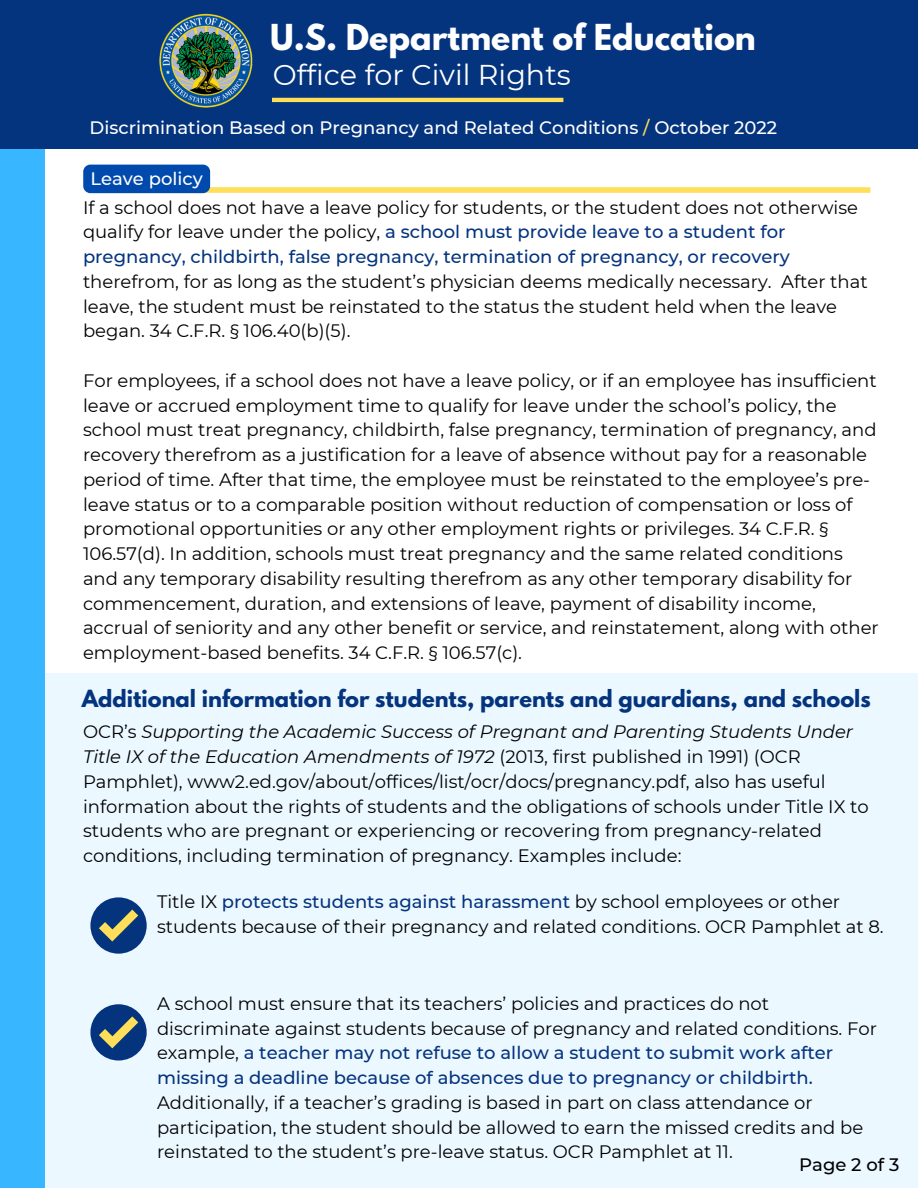
<style>
.page{position:relative;width:918px;height:1188px;background:#fff}
.page>*{position:absolute;margin:0;border:0;box-sizing:border-box;transform-origin:0 0}
.t1{font:700 31.65px "League Spartan";color:#fff}
.t2{font:28.65px "Montserrat";color:#fff}
.t3{font:700 21px "League Spartan";color:#05347e}
.t4{font:18px/24.8px "Montserrat";color:#000}
.t5{font:500 18px/24.8px "Montserrat";color:#05347e}
.t6{font:500 18px "Montserrat";color:#fff}
.t7{font:500 18px "Montserrat";color:#000}
.s1{color:#ffde59}
.s2{font-weight:400;color:#000}
.s3{font-style:italic}
.s4{font-weight:500;color:#05347e}
</style>
<div class="page">
<div style="left:37px;top:673px;width:881px;height:515px;background:#ecf8ff"></div>
<div style="left:0;top:0;width:44px;height:1188px;background:#38b6ff"></div>
<div style="left:194px;top:187px;width:676px;height:6px;background:#ffde59"></div>
<div style="left:0;top:0;width:918px;height:149px;background:#05347e"></div>
<hr style="left:272px;top:98px;width:291px;height:4px;background:#ffde59">
<img style="left:159px;top:13px;width:94px;height:95px">
<div style="left:83px;top:165px;width:127px;height:28px;background:#004aad;border-radius:7px"></div>
<div style="left:90px;top:897px;width:57px;height:57px;background:#05347e;border-radius:50%"></div>
<svg style="left:99px;top:910px;width:39px;height:31px"></svg>
<div style="left:90px;top:1004px;width:57px;height:57px;background:#05347e;border-radius:50%"></div>
<svg style="left:99px;top:1016px;width:39px;height:32px"></svg>
<p class="t1" style="left:270px;top:21px;width:487px">U.S. Department of Education</p>
<h2 class="t2" style="left:273px;top:57px;width:300px">Office for Civil Rights</h2>
<p class="t6" style="left:90px;top:117px;width:689px">Discrimination Based on Pregnancy and Related Conditions <span class="s1">/</span> October 2022</p>
<p class="t6" style="left:90px;top:168px;width:114px">Leave policy</p>
<p class="t5" style="left:83px;top:195px;width:777px"><span class="s2">If a school does not have a leave policy for students, or the student does not otherwise qualify for leave under the policy,</span> a school must provide leave to a student for pregnancy, childbirth, false pregnancy, termination of pregnancy, or recovery</p>
<p class="t4" style="left:83px;top:269px;width:786px">therefrom, for as long as the student’s physician deems medically necessary. After that leave, the student must be reinstated to the status the student held when the leave began. 34 C.F.R. § 106.40(b)(5).</p>
<p class="t4" style="left:83px;top:368px;width:797px">For employees, if a school does not have a leave policy, or if an employee has insufficient leave or accrued employment time to qualify for leave under the school’s policy, the school must treat pregnancy, childbirth, false pregnancy, termination of pregnancy, and recovery therefrom as a justification for a leave of absence without pay for a reasonable period of time. After that time, the employee must be reinstated to the employee’s pre&shy;leave status or to a comparable position without reduction of compensation or loss of promotional opportunities or any other employment rights or privileges. 34 C.F.R. § 106.57(d). In addition, schools must treat pregnancy and the same related conditions and any temporary disability resulting therefrom as any other temporary disability for commencement, duration, and extensions of leave, payment of disability income, accrual of seniority and any other benefit or service, and reinstatement, along with other employment-based benefits. 34 C.F.R. § 106.57(c).</p>
<h3 class="t3" style="left:82px;top:688px;width:791px">Additional information for students, parents and guardians, and schools</h3>
<p class="t4" style="left:83px;top:720px;width:787px">OCR’s <span class="s3">Supporting the Academic Success of Pregnant and Parenting Students Under Title IX of the Education Amendments of 1972</span> (2013, first published in 1991) (OCR Pamphlet), www2.ed.gov/about/offices/list/ocr/docs/pregnancy.pdf, also has useful information about the rights of students and the obligations of schools under Title IX to students who are pregnant or experiencing or recovering from pregnancy-related conditions, including termination of pregnancy. Examples include:</p>
<p class="t4" style="left:157px;top:889px;width:728px">Title IX <span class="s4">protects students against harassment</span> by school employees or other students because of their pregnancy and related conditions. OCR Pamphlet at 8.</p>
<p class="t4" style="left:157px;top:991px;width:722px">A school must ensure that its teachers’ policies and practices do not discriminate against students because of pregnancy and related conditions. For example, <span class="s4">a teacher may not refuse to allow a student to submit work after missing a deadline because of absences due to pregnancy or childbirth.</span></p>
<p class="t4" style="left:157px;top:1090px;width:708px">Additionally, if a teacher’s grading is based in part on class attendance or participation, the student should be allowed to earn the missed credits and be reinstated to the student’s pre-leave status. OCR Pamphlet at 11.</p>
<p class="t7" style="left:799px;top:1153px;width:102px">Page 2 of 3</p>
</div>
